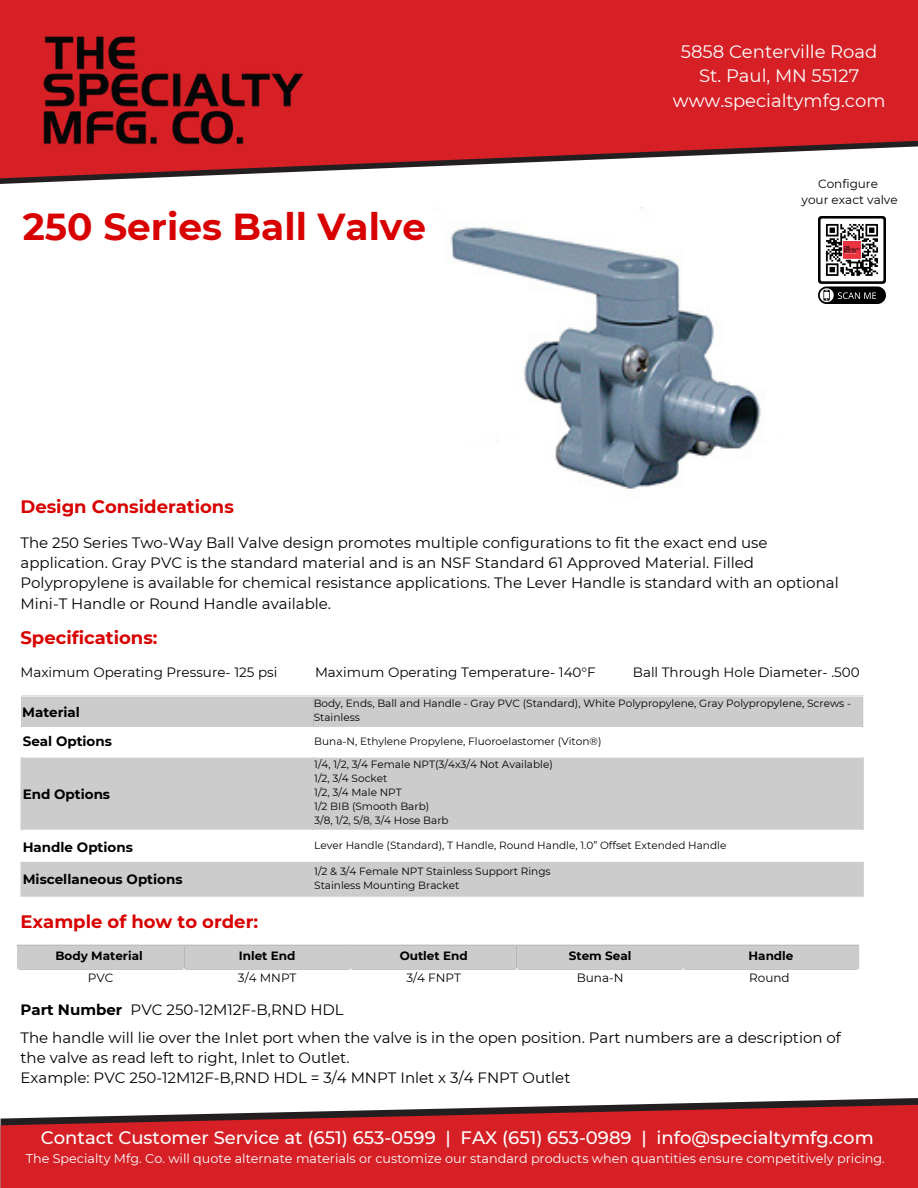
<style>
.page{position:relative;width:918px;height:1188px;background:#fff}
.page>*{position:absolute;margin:0;border:0;box-sizing:border-box;transform-origin:0 0}
.t1{font:700 37.5px "Montserrat";color:#d80100}
.t2{font:500 18px "Montserrat";color:#fff}
.t3{font:700 18px "Montserrat";color:#d80100}
.t4{font:18px/24.8px "Montserrat";color:#fff;text-align:center}
.t5{font:15px/20.2px "Montserrat";color:#000}
.t6{font:700 15px "Montserrat";color:#000}
.t7{font:13.5px "Montserrat";color:#000}
.t8{font:700 13.5px "Montserrat";color:#000}
.t9{font:12.75px "Montserrat";color:#fff}
.t10{font:12px "Montserrat";color:#000}
.t11{font:700 12px "Montserrat";color:#000}
.t12{font:10.5px/14px "Montserrat";color:#000}
</style>
<div class="page">
<svg style="left:0;top:0;width:918px;height:179px;background:#d4373c"></svg>
<svg style="left:609px;top:1098px;width:309px;height:7px"></svg>
<svg style="left:1px;top:1105px;width:917px;height:83px;background:#cc2b31"></svg>
<img style="left:26px;top:21px;width:290px;height:157px">
<div style="left:17px;top:945px;width:842px;height:25px;background:#ccc"></div>
<hr style="left:682px;top:969px;width:3px;height:19px;background:#fff">
<hr style="left:857px;top:969px;width:3px;height:19px;background:#fff">
<svg style="left:22px;top:697px;width:840px;height:197px;fill:#ccc"></svg>
<svg style="left:23px;top:832px;width:839px;height:30px"></svg>
<hr style="left:21px;top:697px;width:1px;height:30px;background:#ccc">
<hr style="left:313px;top:697px;width:1px;height:30px;background:#ccc">
<hr style="left:862px;top:697px;width:1px;height:30px;background:#ccc">
<hr style="left:23px;top:727px;width:839px;height:1px;background:#fff">
<hr style="left:20px;top:727px;width:3px;height:28px;background:#fff">
<hr style="left:20px;top:832px;width:3px;height:30px;background:#fff">
<hr style="left:312px;top:727px;width:2px;height:28px;background:#fff">
<hr style="left:312px;top:832px;width:2px;height:30px;background:#fff">
<hr style="left:20px;top:755px;width:844px;height:3px;background:#fff">
<hr style="left:20px;top:830px;width:844px;height:2px;background:#fff">
<hr style="left:20px;top:758px;width:3px;height:72px;background:#ccc">
<hr style="left:20px;top:864px;width:3px;height:30px;background:#ccc">
<hr style="left:312px;top:758px;width:2px;height:72px;background:#ccc">
<hr style="left:312px;top:864px;width:2px;height:30px;background:#ccc">
<hr style="left:862px;top:758px;width:2px;height:72px;background:#ccc">
<hr style="left:862px;top:864px;width:2px;height:30px;background:#ccc">
<hr style="left:20px;top:862px;width:844px;height:2px;background:#ccc">
<hr style="left:20px;top:894px;width:844px;height:3px;background:#ccc">
<img style="left:818px;top:217px;width:68px;height:86px">
<img style="left:450px;top:208px;width:312px;height:281px">
<h2 class="t4" style="left:673px;top:39px;width:214px">5858 Centerville Road<br>St. Paul, MN 55127 www.specialtymfg.com</h2>
<p class="t1" style="left:23px;top:204px;width:405px">250 Series Ball Valve</p>
<h4 class="t10" style="left:818px;top:176px;width:61px">Configure</h4>
<h4 class="t10" style="left:802px;top:192px;width:98px">your exact valve</h4>
<p class="t3" style="left:20px;top:496px;width:215px">Design Considerations</p>
<p class="t5" style="left:20px;top:532px;width:820px">The 250 Series Two-Way Ball Valve design promotes multiple configurations to fit the exact end use application. Gray PVC is the standard material and is an NSF Standard 61 Approved Material. Filled Polypropylene is available for chemical resistance applications. The Lever Handle is standard with an optional Mini-T Handle or Round Handle available.</p>
<p class="t3" style="left:20px;top:626px;width:139px">Specifications:</p>
<h2 class="t7" style="left:20px;top:663px;width:258px">Maximum Operating Pressure- 125 psi</h2>
<h5 class="t7" style="left:315px;top:663px;width:282px">Maximum Operating Temperature- 140°F</h5>
<p class="t7" style="left:633px;top:663px;width:228px">Ball Through Hole Diameter- .500</p>
<h5 class="t8" style="left:22px;top:704px;width:59px">Material</h5>
<h5 class="t12" style="left:314px;top:696px;width:539px">Body, Ends, Ball and Handle - Gray PVC (Standard), White Polypropylene, Gray Polypropylene, Screws -<br>Stainless</h5>
<p class="t8" style="left:23px;top:733px;width:91px">Seal Options</p>
<p class="t12" style="left:314px;top:734px;width:289px">Buna-N, Ethylene Propylene, Fluoroelastomer (Viton®)</p>
<p class="t8" style="left:23px;top:786px;width:89px">End Options</p>
<p class="t12" style="left:314px;top:757px;width:240px">1/4, 1/2, 3/4 Female NPT(3/4x3/4 Not Available)</p>
<p class="t12" style="left:314px;top:771px;width:75px">1/2, 3/4 Socket</p>
<p class="t12" style="left:314px;top:785px;width:89px">1/2, 3/4 Male NPT</p>
<p class="t12" style="left:314px;top:799px;width:117px">1/2 BIB (Smooth Barb)</p>
<p class="t12" style="left:314px;top:813px;width:136px">3/8, 1/2, 5/8, 3/4 Hose Barb</p>
<p class="t8" style="left:23px;top:839px;width:112px">Handle Options</p>
<p class="t12" style="left:314px;top:839px;width:414px">Lever Handle (Standard), T Handle, Round Handle, 1.0” Offset Extended Handle</p>
<p class="t8" style="left:23px;top:871px;width:161px">Miscellaneous Options</p>
<p class="t12" style="left:314px;top:864px;width:238px">1/2 &amp; 3/4 Female NPT Stainless Support Rings</p>
<p class="t12" style="left:314px;top:878px;width:147px">Stainless Mounting Bracket</p>
<p class="t3" style="left:20px;top:911px;width:239px">Example of how to order:</p>
<h3 class="t11" style="left:55px;top:948px;width:89px">Body Material</h3>
<p class="t11" style="left:239px;top:948px;width:58px">Inlet End</p>
<p class="t11" style="left:400px;top:948px;width:70px">Outlet End</p>
<h1 class="t11" style="left:569px;top:948px;width:64px">Stem Seal</h1>
<p class="t11" style="left:749px;top:948px;width:46px">Handle</p>
<p class="t10" style="left:88px;top:970px;width:27px">PVC</p>
<h2 class="t10" style="left:238px;top:970px;width:60px">3/4 MNPT</h2>
<h4 class="t10" style="left:406px;top:970px;width:56px">3/4 FNPT</h4>
<h2 class="t10" style="left:577px;top:970px;width:48px">Buna-N</h2>
<h5 class="t10" style="left:749px;top:970px;width:42px">Round</h5>
<p class="t6" style="left:20px;top:1000px;width:103px">Part Number</p>
<p class="t5" style="left:131px;top:999px;width:215px">PVC 250-12M12F-B,RND HDL</p>
<p class="t5" style="left:20px;top:1027px;width:822px">The handle will lie over the Inlet port when the valve is in the open position. Part numbers are a description of the valve as read left to right, Inlet to Outlet.<br>Example: PVC 250-12M12F-B,RND HDL = 3/4 MNPT Inlet x 3/4 FNPT Outlet</p>
<p class="t2" style="left:41px;top:1127px;width:834px">Contact Customer Service at (651) 653-0599 | FAX (651) 653-0989 | info@specialtymfg.com</p>
<p class="t9" style="left:26px;top:1150px;width:861px">The Specialty Mfg. Co. will quote alternate materials or customize our standard products when quantities ensure competitively pricing.</p>
</div>
